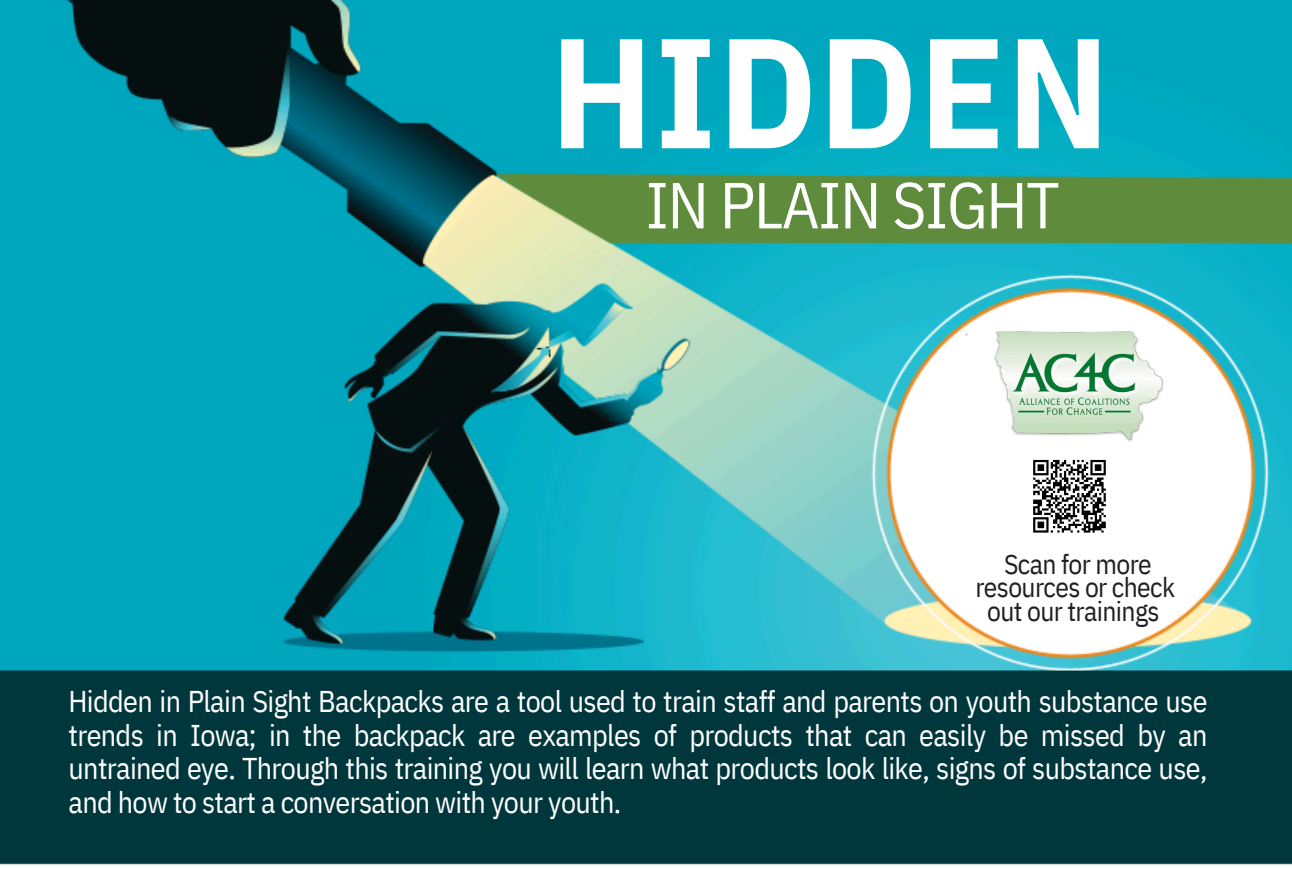
<style>
.page{position:relative;width:1292px;height:869px;background:#fff}
.page>*{position:absolute;margin:0;border:0;box-sizing:border-box;transform-origin:0 0}
.t1{font:700 156px "IBM Plex Sans Cond";letter-spacing:.015em;color:#fff}
.t2{font:64.8px "IBM Plex Sans Cond";letter-spacing:-.02em;color:#fff}
.t3{font:30px/33.6px "IBM Plex Sans Cond";letter-spacing:-.02em;color:#fff;text-align:justify}
.t4{font:27.3px/22.5px "IBM Plex Sans Cond";letter-spacing:-.025em;color:#231f20;text-align:center}
</style>
<div class="page">
<img style="left:0;top:0;width:1292px;height:865px">
<div style="left:896px;top:301px;width:346px;height:346px;background:#fff;border-radius:50%"></div>
<img style="left:994px;top:332px;width:170px;height:110px">
<svg style="left:1033px;top:459px;width:73px;height:74px"></svg>
<h2 class="t1" style="left:550px;top:-12px;width:560px">HIDDEN</h2>
<p class="t2" style="left:645px;top:162px;width:416px">IN PLAIN SIGHT</p>
<p class="t4" style="left:975px;top:553px;width:201px">Scan for more resources or check</p>
<p class="t4" style="left:987px;top:599px;width:174px">out our trainings</p>
<p class="t3" style="left:69px;top:683px;width:1140px">Hidden in Plain Sight Backpacks are a tool used to train staff and parents on youth substance use trends in Iowa; in the backpack are examples of products that can easily be missed by an untrained eye. Through this training you will learn what products look like, signs of substance use, and how to start a conversation with your youth.</p>
</div>
